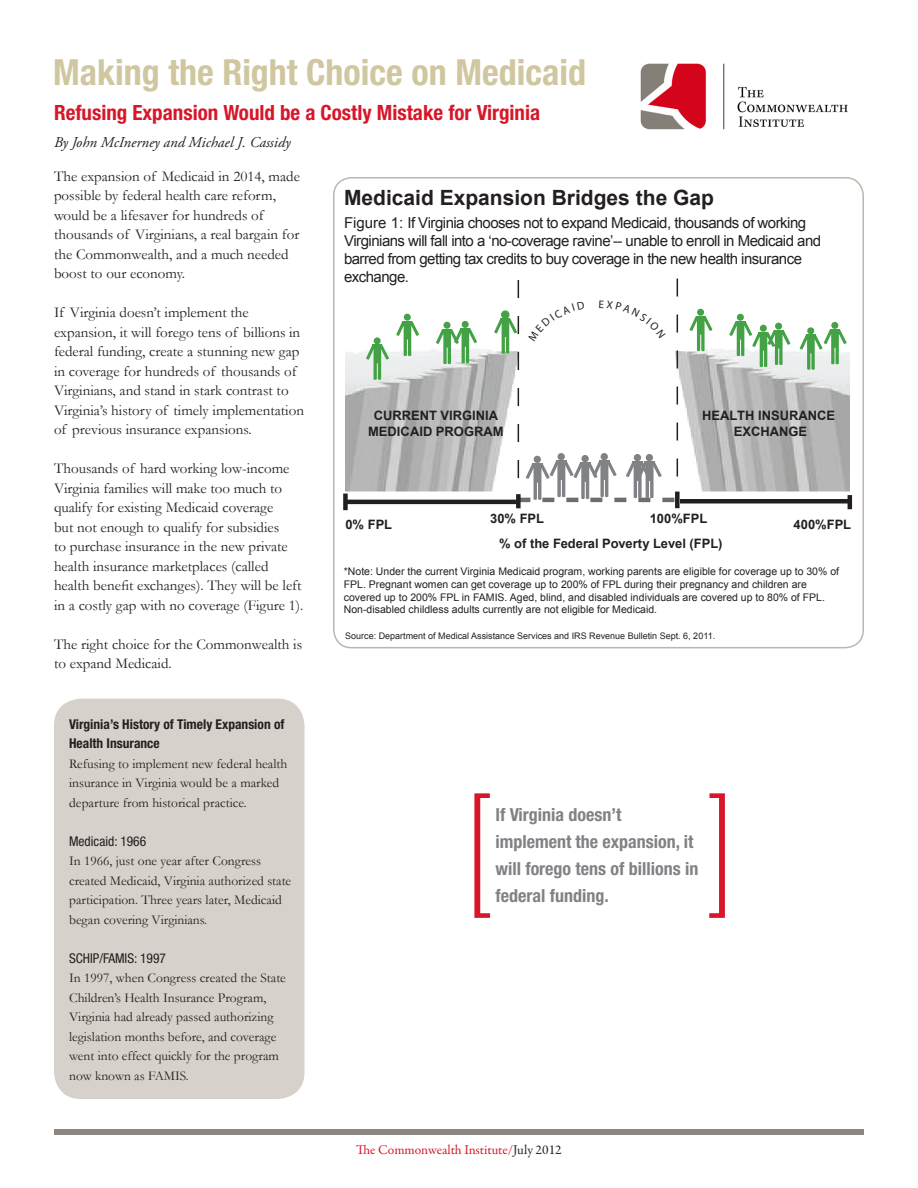
<style>
.page{position:relative;width:918px;height:1188px;background:#fff}
.page>*{position:absolute;margin:0;border:0;box-sizing:border-box;transform-origin:0 0}
.Body_Copy{font:700 condensed 36px "Helvetica Neue";color:#d0c69f}
.Body_Copy-2{font:700 condensed 21px "Helvetica Neue";color:#d71729}
.t1{font:700 21px "Arial";color:#231f20}
.Body_Copy-3{font:700 condensed 18px/27px "Helvetica Neue";color:#808285}
.Body_Copy-4{font:15px/19.5px "Garamond";color:#231f20}
.t2{font:15px/18px "Arial";letter-spacing:-.035em;color:#231f20}
.Body_Copy-5{font:italic 15px "Adobe Garamond Pro";color:#231f20}
.Body_Copy-6{font:13.5px/19.5px "Garamond";color:#231f20}
.Body_Copy-7{font:700 condensed 13.5px/19.5px "Helvetica Neue";color:#231f20}
.t3{font:13.5px "Garamond Premr Pro";letter-spacing:-.005em;color:#d71729}
.Body_Copy-8{font:condensed 13.5px "Helvetica Neue";color:#231f20}
.t4{font:700 12.9px/15.6px "Arial";color:#231f20;text-align:center}
.t5{font:10.5px/12.6px "Arial";color:#231f20}
.t6{font:9px "Arial";color:#231f20}
.s1{color:#231f20}
</style>
<div class="page">
<div style="left:54px;top:1130px;width:810px;height:5px;background:#8c8881"></div>
<img style="left:640px;top:63px;width:208px;height:67px">
<div style="left:54px;top:699px;width:250px;height:400px;background:#d6d1ca;border-radius:27px"></div>
<svg style="left:474px;top:793px;width:16px;height:125px"></svg>
<svg style="left:709px;top:793px;width:16px;height:125px"></svg>
<div style="left:333px;top:177px;width:531px;height:471px;border:2px solid #beb6ad;border-radius:18px"></div>
<img style="left:678px;top:347px;width:171px;height:152px">
<img style="left:345px;top:343px;width:149px;height:157px">
<div style="left:374px;top:337px;width:7px;height:7px;background:#43a246;border-radius:50%"></div>
<svg style="left:366px;top:345px;width:23px;height:35px"></svg>
<div style="left:697px;top:309px;width:7px;height:7px;background:#43a246;border-radius:50%"></div>
<svg style="left:689px;top:316px;width:24px;height:35px"></svg>
<div style="left:462px;top:321px;width:7px;height:7px;background:#43a246;border-radius:50%"></div>
<div style="left:737px;top:314px;width:7px;height:7px;background:#43a246;border-radius:50%"></div>
<div style="left:831px;top:322px;width:7px;height:7px;background:#43a246;border-radius:50%"></div>
<svg style="left:800px;top:329px;width:47px;height:41px"></svg>
<svg style="left:729px;top:321px;width:62px;height:46px"></svg>
<div style="left:443px;top:322px;width:8px;height:7px;background:#43a246;border-radius:50%"></div>
<svg style="left:436px;top:328px;width:41px;height:36px"></svg>
<div style="left:404px;top:314px;width:7px;height:7px;background:#43a246;border-radius:50%"></div>
<svg style="left:396px;top:321px;width:23px;height:35px"></svg>
<hr style="left:347px;top:500px;width:171px;height:4px;background:#231f20">
<div style="left:516px;top:494px;width:5px;height:14px;background:#231f20"></div>
<div style="left:343px;top:494px;width:5px;height:16px;background:#231f20"></div>
<div style="left:680px;top:499px;width:171px;height:5px;background:#231f20"></div>
<hr style="left:848px;top:495px;width:4px;height:14px;background:#231f20">
<div style="left:675px;top:492px;width:5px;height:16px;background:#231f20"></div>
<svg style="left:494px;top:279px;width:184px;height:226px"></svg>
<p class="Body_Copy" style="left:53px;top:50px;width:534px">Making the Right Choice on Medicaid</p>
<p class="Body_Copy-2" style="left:54px;top:100px;width:488px">Refusing Expansion Would be a Costly Mistake for Virginia</p>
<p class="Body_Copy-5" style="left:54px;top:134px;width:238px">By John McInerney and Michael J. Cassidy</p>
<p class="Body_Copy-4" style="left:54px;top:166px;width:247px">The expansion of Medicaid in 2014, made possible by federal health care reform, would be a lifesaver for hundreds of thousands of Virginians, a real bargain for the Commonwealth, and a much needed boost to our economy.</p>
<p class="Body_Copy-4" style="left:54px;top:302px;width:252px">If Virginia doesn’t implement the expansion, it will forego tens of billions in federal funding, create a stunning new gap in coverage for hundreds of thousands of Virginians, and stand in stark contrast to Virginia’s history of timely implementation of previous insurance expansions.</p>
<p class="Body_Copy-4" style="left:54px;top:458px;width:251px">Thousands of hard working low-income Virginia families will make too much to qualify for existing Medicaid coverage<br>but not enough to qualify for subsidies<br>to purchase insurance in the new private health insurance marketplaces (called health benefit exchanges). They will be left in a costly gap with no coverage (Figure 1).</p>
<p class="Body_Copy-4" style="left:54px;top:634px;width:250px">The right choice for the Commonwealth is to expand Medicaid.</p>
<p class="Body_Copy-7" style="left:69px;top:714px;width:217px">Virginia’s History of Timely Expansion of<br>Health Insurance</p>
<p class="Body_Copy-6" style="left:69px;top:753px;width:220px">Refusing to implement new federal health insurance in Virginia would be a marked departure from historical practice.</p>
<p class="Body_Copy-8" style="left:69px;top:833px;width:79px">Medicaid: 1966</p>
<p class="Body_Copy-6" style="left:69px;top:851px;width:224px">In 1966, just one year after Congress created Medicaid, Virginia authorized state participation. Three years later, Medicaid began covering Virginians.</p>
<p class="Body_Copy-8" style="left:69px;top:950px;width:98px">SCHIP/FAMIS: 1997</p>
<p class="Body_Copy-6" style="left:69px;top:968px;width:218px">In 1997, when Congress created the State Children’s Health Insurance Program, Virginia had already passed authorizing legislation months before, and coverage went into effect quickly for the program now known as FAMIS.</p>
<p class="t1" style="left:344px;top:184px;width:371px">Medicaid Expansion Bridges the Gap</p>
<p class="t2" style="left:344px;top:214px;width:479px">Figure 1: If Virginia chooses not to expand Medicaid, thousands of working Virginians will fall into a ‘no-coverage ravine’-- unable to enroll in Medicaid and barred from getting tax credits to buy coverage in the new health insurance exchange.</p>
<p class="t4" style="left:368px;top:408px;width:137px">CURRENT VIRGINIA<br>MEDICAID PROGRAM</p>
<p class="t4" style="left:702px;top:408px;width:135px">HEALTH INSURANCE<br>EXCHANGE</p>
<p class="t4" style="left:490px;top:511px;width:55px">30% FPL</p>
<p class="t4" style="left:650px;top:511px;width:59px">100%FPL</p>
<p class="t4" style="left:345px;top:517px;width:48px">0% FPL</p>
<p class="t5" style="left:344px;top:566px;width:497px">*Note: Under the current Virginia Medicaid program, working parents are eligible for coverage up to 30% of FPL. Pregnant women can get coverage up to 200% of FPL during their pregnancy and children are covered up to 200% FPL in FAMIS. Aged, blind, and disabled individuals are covered up to 80% of FPL.<br>Non-disabled childless adults currently are not eligible for Medicaid.</p>
<p class="t6" style="left:345px;top:630px;width:372px">Source: Department of Medical Assistance Services and IRS Revenue Bulletin Sept. 6, 2011.</p>
<p class="t4" style="left:794px;top:517px;width:59px">400%FPL</p>
<p class="t4" style="left:499px;top:536px;width:225px">% of the Federal Poverty Level (FPL)</p>
<p class="Body_Copy-3" style="left:495px;top:801px;width:205px">If Virginia doesn’t implement the expansion, it will forego tens of billions in federal funding.</p>
<p class="t3" style="left:356px;top:1142px;width:207px">The Commonwealth Institute/<span class="s1">July 2012</span></p>
</div>
